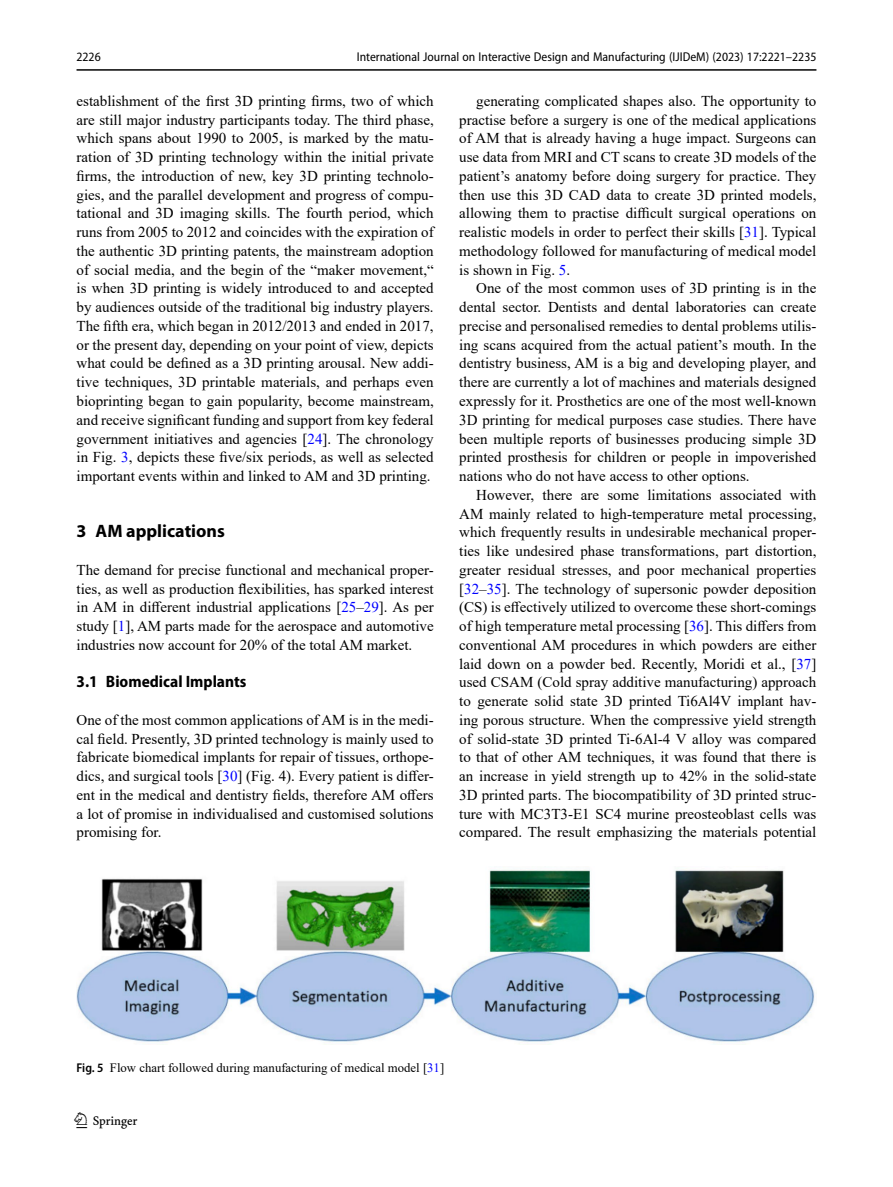
<style>
.page{position:relative;width:893px;height:1187px;background:#fff}
.page>*{position:absolute;margin:0;border:0;box-sizing:border-box;transform-origin:0 0}
.t1{font:22.5px "Springnew";color:#000}
.Head_1{font:700 18px "Myriad Pro";color:#000}
.Head_2{font:700 semi-condensed 16.5px "Myriad Pro";color:#000}
.Body_Text_Indent{font:15px/18.8px "Times New Roman";color:#000;text-align:justify}
.Body_Text{font:15px/18.8px "Times New Roman";color:#000;text-align:justify}
.t2{font:semi-condensed 12.75px "Myriad Pro";color:#000}
.Figure_Caption{font:12.75px "Times New Roman";color:#000}
.s1{color:#00f}
.s2{font-family:"Myriad Pro";font-weight:600;font-stretch:semi-condensed}
</style>
<div class="page">
<hr style="left:77px;top:69px;width:739px;height:2px;background:#000">
<img style="left:76px;top:870px;width:739px;height:172px">
<p class="t2" style="left:77px;top:49px;width:26px">2226</p>
<p class="t2" style="left:357px;top:49px;width:461px">International Journal on Interactive Design and Manufacturing (IJIDeM) (2023) 17:2221–2235</p>
<p class="Body_Text" style="left:77px;top:91px;width:359px">establishment of the first 3D printing firms, two of which are still major industry participants today. The third phase, which spans about 1990 to 2005, is marked by the matu&shy;ration of 3D printing technology within the initial private firms, the introduction of new, key 3D printing technolo&shy;gies, and the parallel development and progress of compu&shy;tational and 3D imaging skills. The fourth period, which runs from 2005 to 2012 and coincides with the expiration of the authentic 3D printing patents, the mainstream adoption of social media, and the begin of the “maker movement,“ is when 3D printing is widely introduced to and accepted by audiences outside of the traditional big industry players.<br>The fifth era, which began in 2012/2013 and ended in 2017, or the present day, depending on your point of view, depicts what could be defined as a 3D printing arousal. New addi&shy;tive techniques, 3D printable materials, and perhaps even bioprinting began to gain popularity, become mainstream, and receive significant funding and support from key federal government initiatives and agencies [<span class="s1">24</span>]. The chronology in Fig. <span class="s1">3</span>, depicts these five/six periods, as well as selected important events within and linked to AM and 3D printing.</p>
<p class="Head_1" style="left:77px;top:519px;width:150px">3 AM applications</p>
<p class="Body_Text" style="left:77px;top:560px;width:359px">The demand for precise functional and mechanical proper&shy;ties, as well as production flexibilities, has sparked interest in AM in different industrial applications [<span class="s1">25</span>–<span class="s1">29</span>]. As per study [<span class="s1">1</span>], AM parts made for the aerospace and automotive industries now account for 20% of the total AM market.</p>
<p class="Head_2" style="left:77px;top:672px;width:171px">3.1 Biomedical Implants</p>
<p class="Body_Text" style="left:77px;top:710px;width:359px">One of the most common applications of AM is in the medi&shy;cal field. Presently, 3D printed technology is mainly used to fabricate biomedical implants for repair of tissues, orthope&shy;dics, and surgical tools [<span class="s1">30</span>] (Fig. 4). Every patient is differ&shy;ent in the medical and dentistry fields, therefore AM offers a lot of promise in individualised and customised solutions promising for.</p>
<p class="Body_Text_Indent" style="left:459px;top:91px;width:359px;text-indent:17px">generating complicated shapes also. The opportunity to practise before a surgery is one of the medical applications of AM that is already having a huge impact. Surgeons can use data from MRI and CT scans to create 3D models of the patient’s anatomy before doing surgery for practice. They then use this 3D CAD data to create 3D printed models, allowing them to practise difficult surgical operations on realistic models in order to perfect their skills [<span class="s1">31</span>]. Typical methodology followed for manufacturing of medical model is shown in Fig. <span class="s1">5</span>.</p>
<p class="Body_Text_Indent" style="left:459px;top:278px;width:359px;text-indent:17px">One of the most common uses of 3D printing is in the dental sector. Dentists and dental laboratories can create precise and personalised remedies to dental problems utilis&shy;ing scans acquired from the actual patient’s mouth. In the dentistry business, AM is a big and developing player, and there are currently a lot of machines and materials designed expressly for it. Prosthetics are one of the most well-known 3D printing for medical purposes case studies. There have been multiple reports of businesses producing simple 3D printed prosthesis for children or people in impoverished nations who do not have access to other options.</p>
<p class="Body_Text_Indent" style="left:459px;top:485px;width:359px;text-indent:17px">However, there are some limitations associated with AM mainly related to high-temperature metal processing, which frequently results in undesirable mechanical proper&shy;ties like undesired phase transformations, part distortion, greater residual stresses, and poor mechanical properties [<span class="s1">32</span>–<span class="s1">35</span>]. The technology of supersonic powder deposition (CS) is effectively utilized to overcome these short-comings of high temperature metal processing [<span class="s1">36</span>]. This differs from conventional AM procedures in which powders are either laid down on a powder bed. Recently, Moridi et al., [<span class="s1">37</span>] used CSAM (Cold spray additive manufacturing) approach to generate solid state 3D printed Ti6Al4V implant hav&shy;ing porous structure. When the compressive yield strength of solid-state 3D printed Ti-6Al-4 V alloy was compared to that of other AM techniques, it was found that there is an increase in yield strength up to 42% in the solid-state 3D printed parts. The biocompatibility of 3D printed struc&shy;ture with MC3T3-E1 SC4 murine preosteoblast cells was compared. The result emphasizing the materials potential</p>
<p class="Figure_Caption" style="left:77px;top:1058px;width:369px"><span class="s2">Fig. 5</span> Flow chart followed during manufacturing of medical model [<span class="s1">31</span>]</p>
<h1 class="t1" style="left:77px;top:1107px;width:63px">1 3</h1>
</div>
